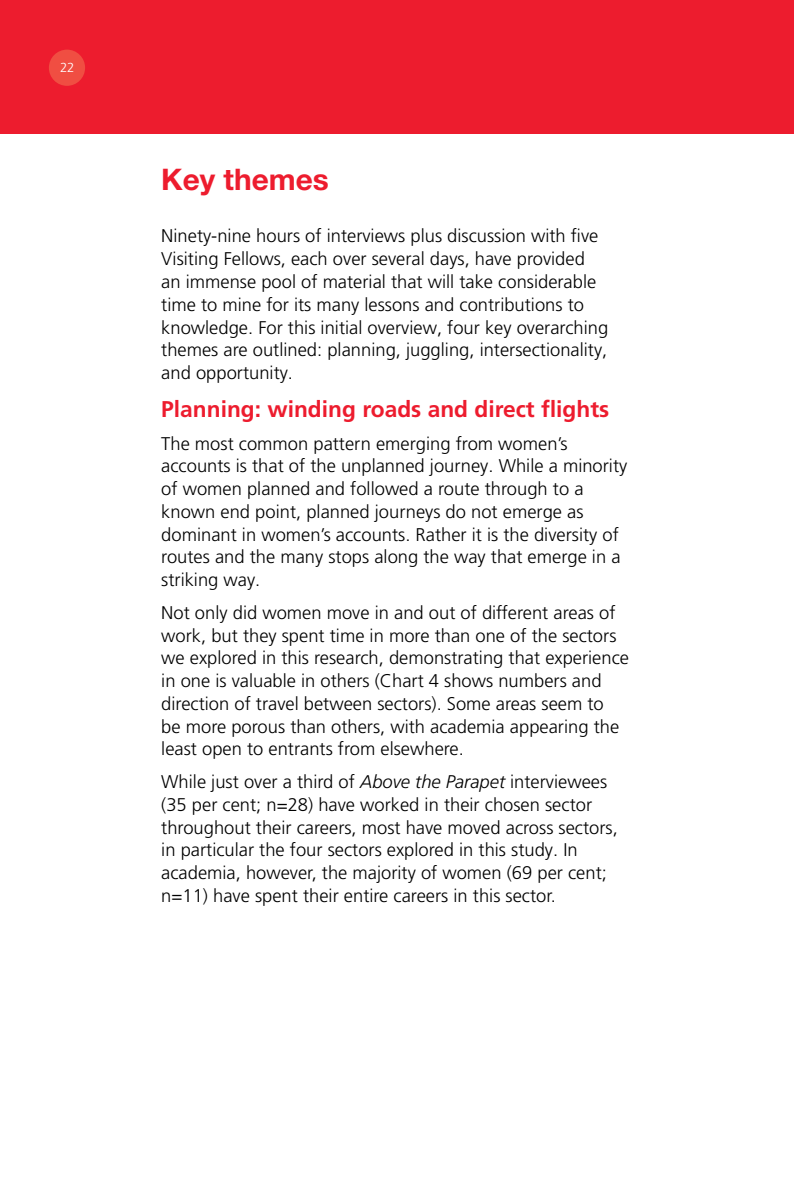
<style>
.page{position:relative;width:794px;height:1181px;background:#fff}
.page>*{position:absolute;margin:0;border:0;box-sizing:border-box;transform-origin:0 0}
.t1{font:700 29.75px "Helvetica Neue LT Pro";color:#ed1c2e}
.t2{font:700 22.75px "Frutiger LT Pro";color:#ed1c2e}
.t3{font:300 18.38px/22.8px "Frutiger LT Pro";color:#000}
.t4{font:300 13.12px "Frutiger LT Pro";color:#fff}
.s1{font-style:italic}
</style>
<div class="page">
<div style="left:0;top:0;width:794px;height:134px;background:#ed1c2e"></div>
<div style="left:49px;top:50px;width:36px;height:36px;background:#f04e42;border-radius:50%"></div>
<p class="t4" style="left:60px;top:60px;width:16px">22</p>
<h1 class="t1" style="left:161px;top:161px;width:169px">Key themes</h1>
<p class="t3" style="left:161px;top:225px;width:448px">Ninety-nine hours of interviews plus discussion with five Visiting Fellows, each over several days, have provided an immense pool of material that will take considerable time to mine for its many lessons and contributions to knowledge. For this initial overview, four key overarching themes are outlined: planning, juggling, intersectionality, and opportunity.</p>
<p class="t2" style="left:161px;top:396px;width:449px">Planning: winding roads and direct flights</p>
<p class="t3" style="left:161px;top:432px;width:467px">The most common pattern emerging from women’s accounts is that of the unplanned journey. While a minority of women planned and followed a route through to a known end point, planned journeys do not emerge as dominant in women’s accounts. Rather it is the diversity of routes and the many stops along the way that emerge in a striking way.</p>
<p class="t3" style="left:161px;top:601px;width:469px">Not only did women move in and out of different areas of work, but they spent time in more than one of the sectors we explored in this research, demonstrating that experience in one is valuable in others (Chart 4 shows numbers and direction of travel between sectors). Some areas seem to<br>be more porous than others, with academia appearing the least open to entrants from elsewhere.</p>
<p class="t3" style="left:161px;top:770px;width:458px">While just over a third of <span class="s1">Above the Parapet</span> interviewees (35 per cent; n=28) have worked in their chosen sector throughout their careers, most have moved across sectors, in particular the four sectors explored in this study. In academia, however, the majority of women (69 per cent; n=11) have spent their entire careers in this sector.</p>
</div>
